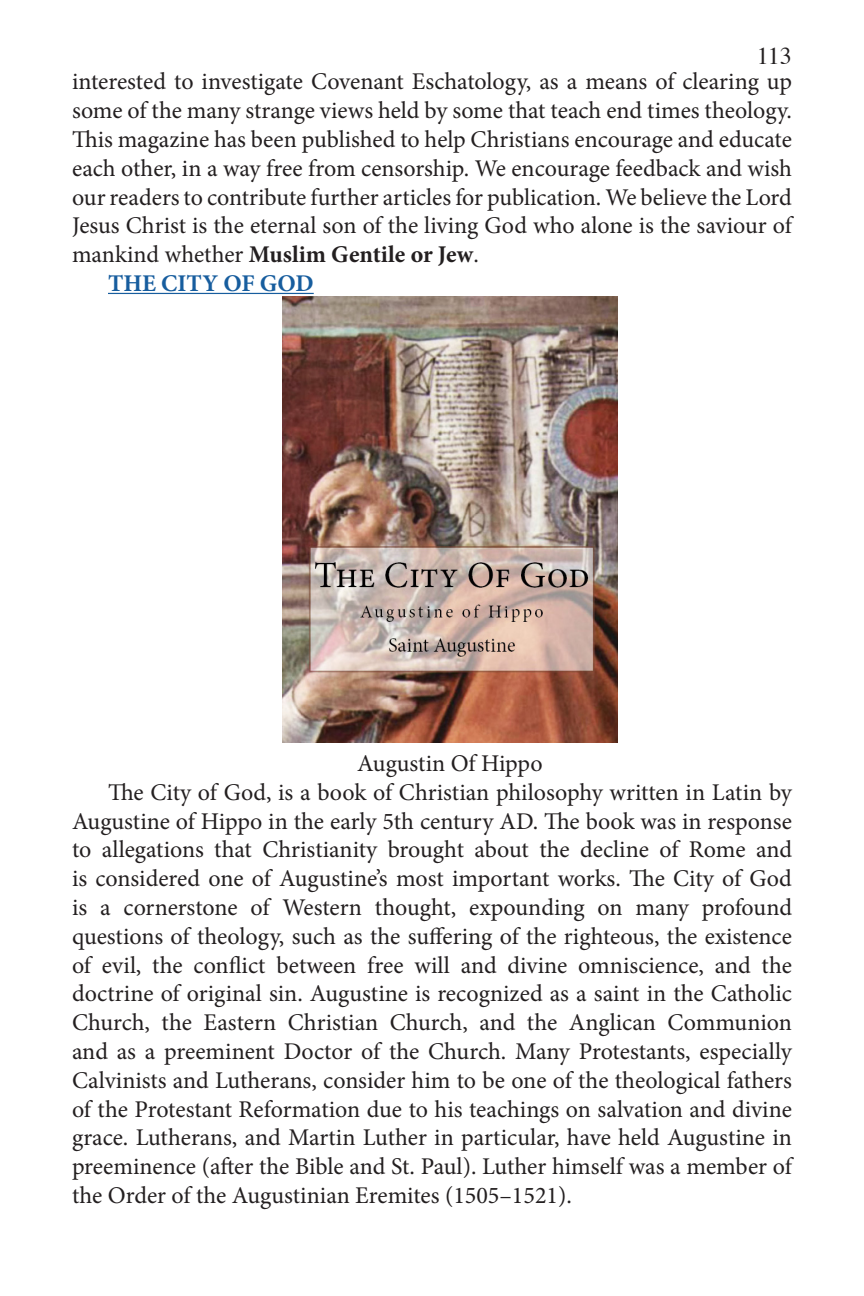
<style>
.page{position:relative;width:864px;height:1296px;background:#fff}
.page>*{position:absolute;margin:0;border:0;box-sizing:border-box;transform-origin:0 0}
.t1{font:24px/28.8px "Minion Pro";color:#231f20;text-align:justify}
.t2{font:700 24px "Minion Pro";color:#175d9e}
.t3{font:24px "Times";color:#231f20}
.s1{font-weight:700}
</style>
<div class="page">
<hr style="left:108px;top:293px;width:206px;height:1px;background:#175d9e">
<img style="left:282px;top:297px;width:336px;height:445px">
<p class="t3" style="left:757px;top:34px;width:37px">113</p>
<p class="t1" style="left:72px;top:67px;width:722px">interested to investigate Covenant Eschatology, as a means of clearing up some of the many strange views held by some that teach end times theology.<br>This magazine has been published to help Christians encourage and educate each other, in a way free from censorship. We encourage feedback and wish our readers to contribute further articles for publication. We believe the Lord Jesus Christ is the eternal son of the living God who alone is the saviour of mankind whether <span class="s1">Muslim Gentile or Jew</span>.</p>
<p class="t2" style="left:108px;top:266px;width:207px">THE CITY OF GOD</p>
<p class="t1" style="left:357px;top:749px;width:187px">Augustin Of Hippo</p>
<p class="t1" style="left:72px;top:778px;width:722px;text-indent:36px">The City of God, is a book of Christian philosophy written in Latin by Augustine of Hippo in the early 5th century AD. The book was in response to allegations that Christianity brought about the decline of Rome and is considered one of Augustine’s most important works. The City of God is a cornerstone of Western thought, expounding on many profound questions of theology, such as the suffering of the righteous, the existence of evil, the conflict between free will and divine omniscience, and the doctrine of original sin. Augustine is recognized as a saint in the Catholic Church, the Eastern Christian Church, and the Anglican Communion and as a preeminent Doctor of the Church. Many Protestants, especially Calvinists and Lutherans, consider him to be one of the theological fathers of the Protestant Reformation due to his teachings on salvation and divine grace. Lutherans, and Martin Luther in particular, have held Augustine in preeminence (after the Bible and St. Paul). Luther himself was a member of the Order of the Augustinian Eremites (1505–1521).</p>
</div>
